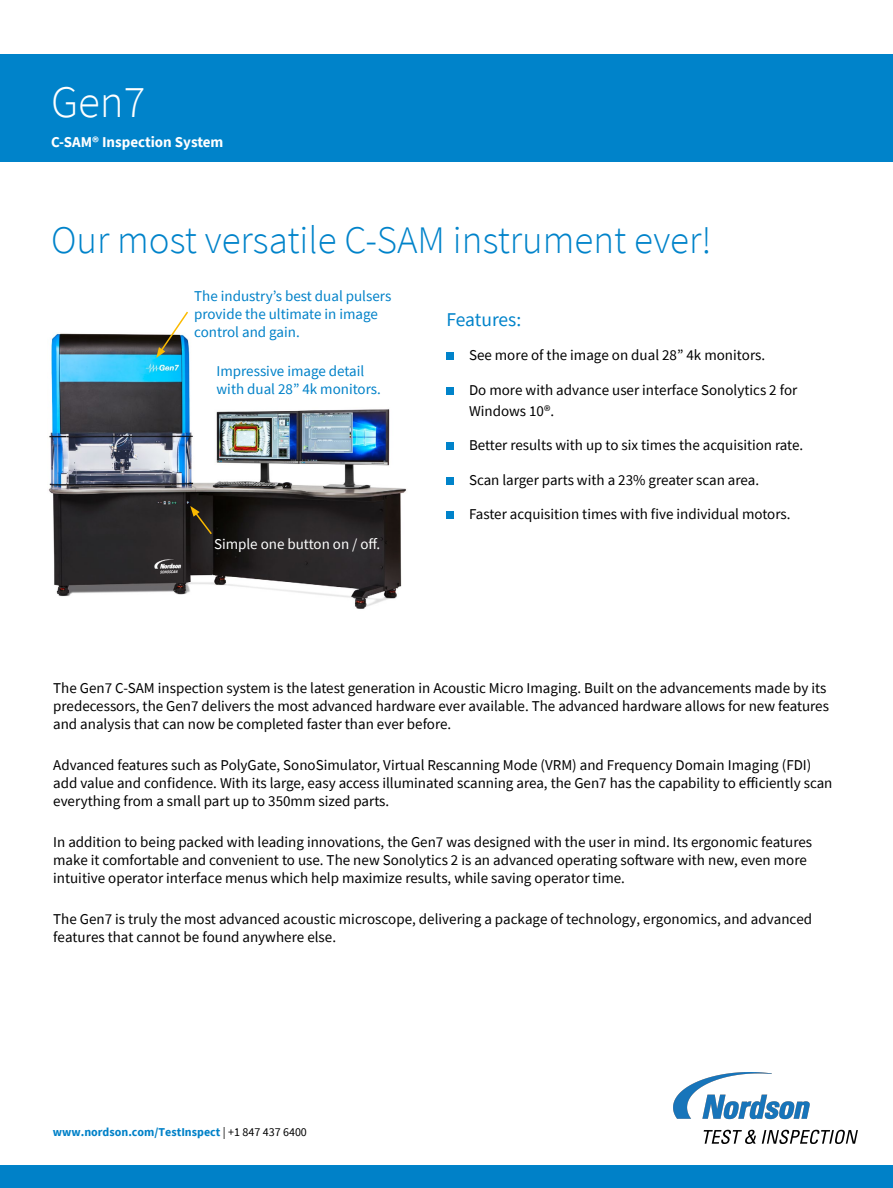
<style>
.page{position:relative;width:893px;height:1188px;background:#fff}
.page>*{position:absolute;margin:0;border:0;box-sizing:border-box;transform-origin:0 0}
.t1{font:300 45px "Source Sans Pro";color:#fff}
.t2{font:300 39px "Source Sans Pro";color:#0083ca}
.t3{font:19.5px "Source Sans Pro";letter-spacing:-.01em;color:#0083ca}
.t4{font:15px/18px "Source Sans Pro";color:#000}
.t5{font:15px/18px "Source Sans Pro";color:#0081c8}
.t6{font:700 15px "Source Sans Pro";color:#fff}
.t7{font:15px "Source Sans Pro";color:#fff}
.t8{font:700 12px "Source Sans Pro";color:#0081c8}
.s1{font-weight:400;color:#000}
</style>
<div class="page">
<div style="left:0;top:54px;width:893px;height:108px;background:#0083ca"></div>
<img style="left:48px;top:333px;width:359px;height:276px">
<div style="left:0;top:1166px;width:893px;height:22px;background:#0081c8"></div>
<div style="left:446px;top:353px;width:8px;height:7px;background:#0083ca"></div>
<div style="left:446px;top:387px;width:8px;height:8px;background:#0083ca"></div>
<div style="left:446px;top:443px;width:8px;height:7px;background:#0083ca"></div>
<div style="left:446px;top:477px;width:8px;height:8px;background:#0083ca"></div>
<div style="left:446px;top:512px;width:8px;height:7px;background:#0083ca"></div>
<svg style="left:190px;top:506px;width:23px;height:30px"></svg>
<svg style="left:156px;top:311px;width:34px;height:47px"></svg>
<img style="left:673px;top:1073px;width:184px;height:70px">
<h1 class="t1" style="left:51px;top:74px;width:96px">Gen7</h1>
<p class="t6" style="left:51px;top:132px;width:174px">C-SAM® Inspection System</p>
<h2 class="t2" style="left:51px;top:216px;width:662px">Our most versatile C-SAM instrument ever!</h2>
<p class="t5" style="left:194px;top:287px;width:199px">The industry’s best dual pulsers provide the ultimate in image control and gain.</p>
<h3 class="t3" style="left:446px;top:307px;width:76px">Features:</h3>
<p class="t4" style="left:469px;top:346px;width:298px">See more of the image on dual 28” 4k monitors.</p>
<p class="t4" style="left:469px;top:379px;width:330px;line-height:21px">Do more with advance user interface Sonolytics 2 for<br>Windows 10®.</p>
<p class="t4" style="left:469px;top:436px;width:336px">Better results with up to six times the acquisition rate.</p>
<p class="t4" style="left:469px;top:471px;width:292px">Scan larger parts with a 23% greater scan area.</p>
<p class="t4" style="left:469px;top:505px;width:323px">Faster acquisition times with five individual motors.</p>
<p class="t5" style="left:217px;top:362px;width:166px">Impressive image detail with dual 28” 4k monitors.</p>
<p class="t7" style="left:214px;top:534px;width:168px">Simple one button on / off.</p>
<p class="t4" style="left:53px;top:679px;width:777px">The Gen7 C-SAM inspection system is the latest generation in Acoustic Micro Imaging. Built on the advancements made by its predecessors, the Gen7 delivers the most advanced hardware ever available. The advanced hardware allows for new features and analysis that can now be completed faster than ever before.</p>
<p class="t4" style="left:53px;top:756px;width:781px">Advanced features such as PolyGate, SonoSimulator, Virtual Rescanning Mode (VRM) and Frequency Domain Imaging (FDI) add value and confidence. With its large, easy access illuminated scanning area, the Gen7 has the capability to efficiently scan everything from a small part up to 350mm sized parts.</p>
<p class="t4" style="left:53px;top:833px;width:760px">In addition to being packed with leading innovations, the Gen7 was designed with the user in mind. Its ergonomic features make it comfortable and convenient to use. The new Sonolytics 2 is an advanced operating software with new, even more intuitive operator interface menus which help maximize results, while saving operator time.</p>
<p class="t4" style="left:53px;top:910px;width:760px">The Gen7 is truly the most advanced acoustic microscope, delivering a package of technology, ergonomics, and advanced features that cannot be found anywhere else.</p>
<p class="t8" style="left:53px;top:1124px;width:256px">www.nordson.com/TestInspect <span class="s1">| +1 847 437 6400</span></p>
</div>
